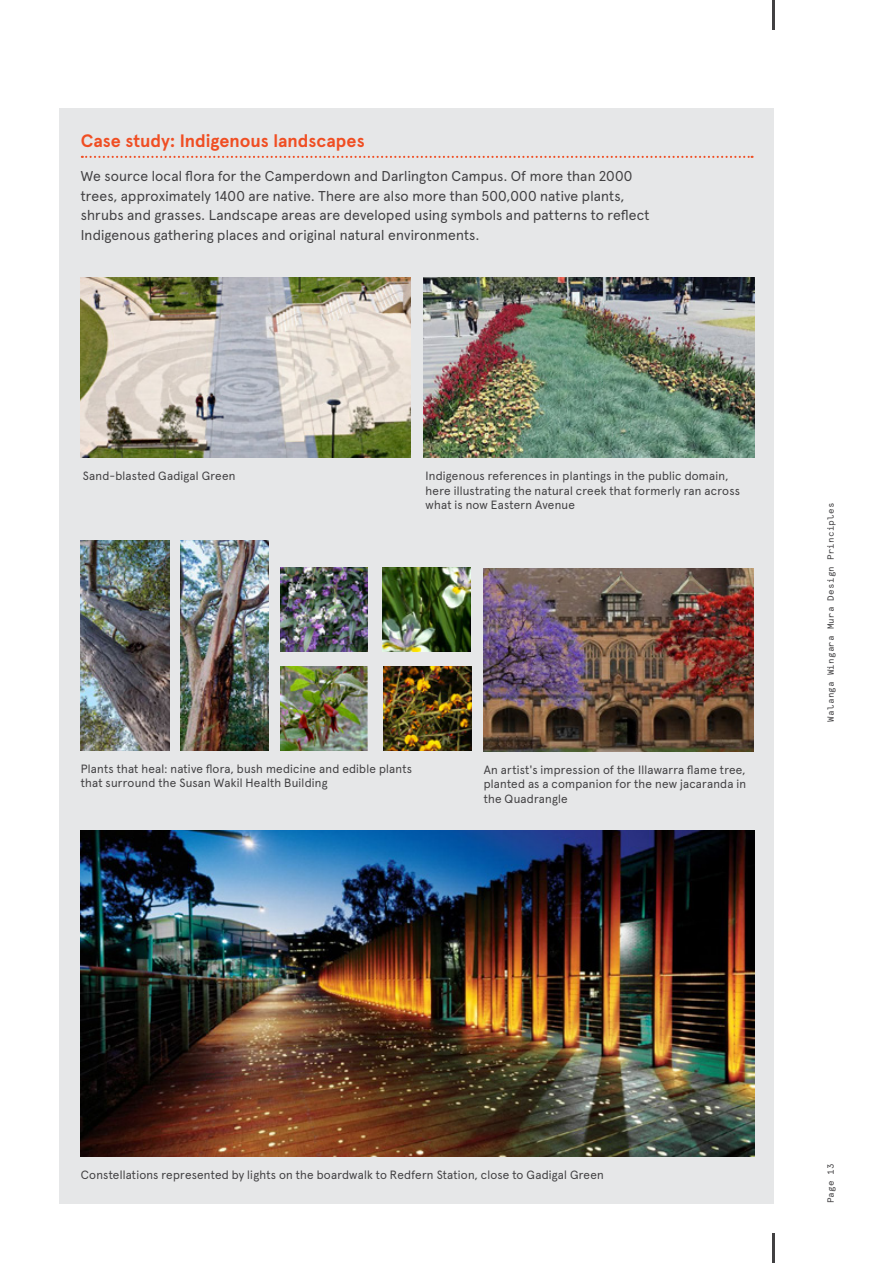
<style>
.page{position:relative;width:893px;height:1263px;background:#fff}
.page>*{position:absolute;margin:0;border:0;box-sizing:border-box;transform-origin:0 0}
.t1{font:700 18px "Apercu Pro";color:#f04e23}
.t2{font:14.25px/19.5px "Apercu Pro";letter-spacing:.01em;color:#414042}
.t3{font:12px/14.7px "Apercu Pro";letter-spacing:.02em;color:#414042}
.t4{font:9px "Apercu Mono Pro";letter-spacing:.02em;color:#414042}
</style>
<div class="page">
<div style="left:60px;top:108px;width:714px;height:1095px;background:#e6e7e8"></div>
<svg style="left:82px;top:156px;width:671px;height:2px"></svg>
<img style="left:423px;top:278px;width:331px;height:180px">
<img style="left:81px;top:278px;width:329px;height:180px">
<img style="left:484px;top:568px;width:269px;height:184px">
<img style="left:81px;top:831px;width:673px;height:326px">
<img style="left:81px;top:540px;width:88px;height:211px">
<img style="left:180px;top:540px;width:89px;height:211px">
<img style="left:280px;top:567px;width:88px;height:84px">
<img style="left:383px;top:567px;width:87px;height:84px">
<img style="left:383px;top:667px;width:88px;height:84px">
<img style="left:280px;top:667px;width:88px;height:84px">
<hr style="left:773px;top:1233px;width:2px;height:30px;background:#414042">
<hr style="left:773px;top:0;width:2px;height:30px;background:#414042">
<h1 class="t1" style="left:81px;top:127px;width:285px">Case study: Indigenous landscapes</h1>
<p class="t2" style="left:81px;top:166px;width:570px">We source local flora for the Camperdown and Darlington Campus. Of more than 2000 trees, approximately 1400 are native. There are also more than 500,000 native plants, shrubs and grasses. Landscape areas are developed using symbols and patterns to reflect Indigenous gathering places and original natural environments.</p>
<p class="t3" style="left:83px;top:468px;width:154px">Sand-blasted Gadigal Green</p>
<p class="t3" style="left:426px;top:468px;width:316px">Indigenous references in plantings in the public domain, here illustrating the natural creek that formerly ran across what is now Eastern Avenue</p>
<p class="t3" style="left:81px;top:760px;width:333px">Plants that heal: native flora, bush medicine and edible plants that surround the Susan Wakil Health Building</p>
<p class="t3" style="left:484px;top:761px;width:264px;text-align:justify">An artist's impression of the Illawarra flame tree, planted as a companion for the new jacaranda in the Quadrangle</p>
<p class="t4" style="left:824px;top:721px;width:220px;rotate:-90deg">Walanga Wingara Mura Design Principles</p>
<p class="t3" style="left:81px;top:1167px;width:525px">Constellations represented by lights on the boardwalk to Redfern Station, close to Gadigal Green</p>
<p class="t4" style="left:824px;top:1203px;width:42px;rotate:-90deg">Page 13</p>
</div>
